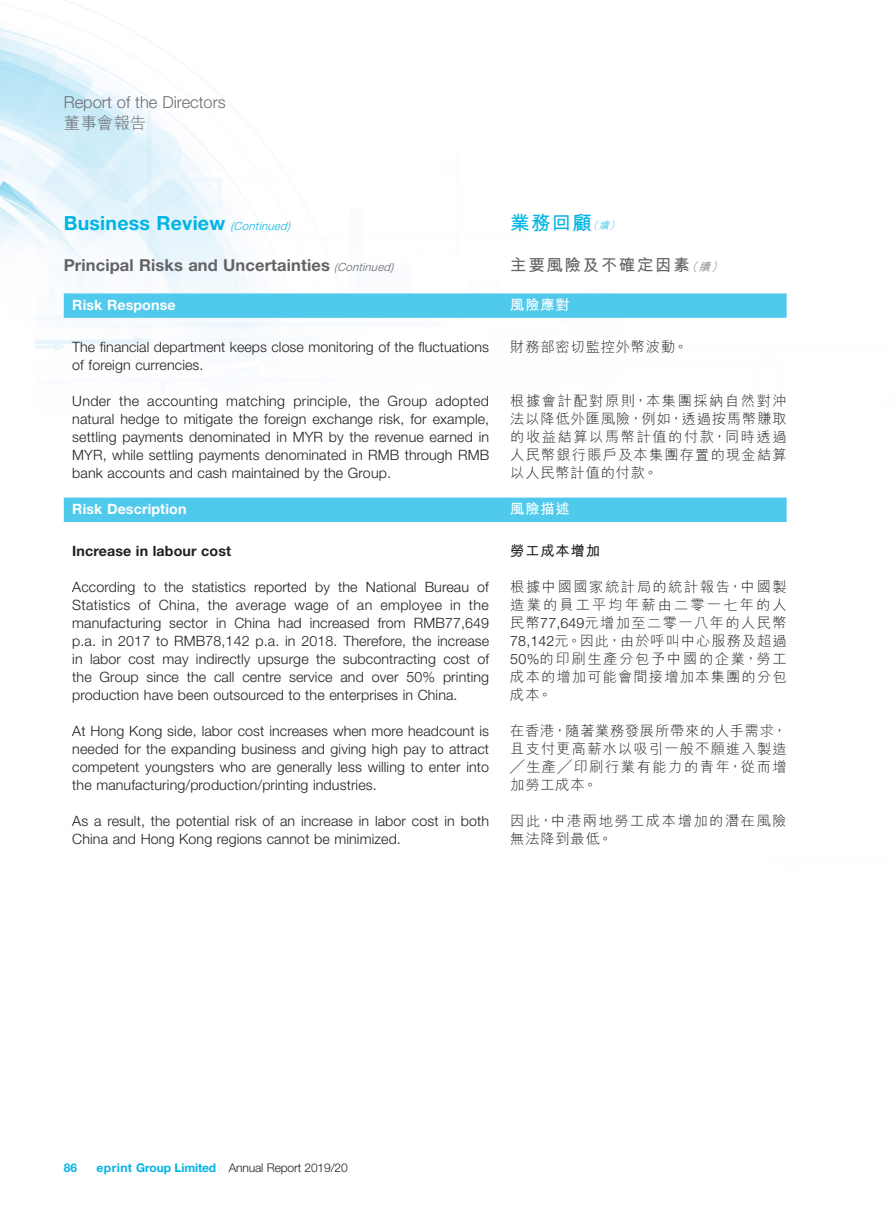
<style>
.page{position:relative;width:893px;height:1212px;background:#fff}
.page>*{position:absolute;margin:0;border:0;box-sizing:border-box;transform-origin:0 0}
.t1{font:700 19.5px "Helvetica Neue LT Std";letter-spacing:.015em;color:#00b4e3}
.t2{font:700 19.5px "M Hei HK";color:#00b4e3}
.t3{font:700 16.5px "Helvetica Neue LT Std";letter-spacing:.01em;color:#636366}
.t4{font:300 16.5px "Helvetica Neue LT Std";color:#6c6d70}
.t5{font:700 16.5px "M Hei HK";letter-spacing:.1em;color:#636366}
.t6{font:300 16.5px "M Hei HK";letter-spacing:.005em;color:#636366}
.t7{font:300 14.25px/18px "Helvetica Neue LT Std";letter-spacing:.01em;color:#231f20;text-align:justify}
.t8{font:300 14.25px/18px "M Hei HK";letter-spacing:.08em;color:#231f20;text-align:justify}
.t9{font:700 14.25px "Helvetica Neue LT Std";letter-spacing:.01em;color:#fff}
.t10{font:300 14.25px/18px "M Hei HK";letter-spacing:.11em;color:#231f20}
.t11{font:700 14.25px "Helvetica Neue LT Std";letter-spacing:.01em;color:#231f20}
.t12{font:300 14.25px "M Hei HK";letter-spacing:.06em;color:#231f20}
.t13{font:700 14.25px "M Hei HK";letter-spacing:.06em;color:#fff}
.t14{font:700 14.25px "M Hei HK";letter-spacing:.06em;color:#231f20}
.t15{font:300 12px "Helvetica Neue LT Std";letter-spacing:-.01em;color:#231f20}
.t16{font:700 12px "Helvetica Neue LT Std";color:#00b4e3}
.s1{font-weight:300;font-style:italic;font-size:11.25px}
.s2{font-weight:300;font-style:italic;font-size:9.75px}
.s3{font-family:"Helvetica Neue LT Std"}
.s4{font-weight:700;color:#00b4e3}
</style>
<div class="page">
<img style="left:0;top:0;width:291px;height:522px">
<svg style="left:64px;top:293px;width:723px;height:229px"></svg>
<p class="t4" style="left:64px;top:92px;width:164px">Report of the Directors</p>
<p class="t6" style="left:64px;top:115px;width:84px">董事會報告</p>
<h1 class="t1" style="left:64px;top:211px;width:228px">Business Review <span class="s1">(Continued)</span></h1>
<p class="t3" style="left:64px;top:255px;width:331px">Principal Risks and Uncertainties <span class="s1">(Continued)</span></p>
<h1 class="t2" style="left:510px;top:209px;width:113px">業務回顧<span class="s2">（續）</span></h1>
<p class="t5" style="left:510px;top:253px;width:216px">主要風險及不確定因素<span class="s1">（續）</span></p>
<p class="t9" style="left:72px;top:296px;width:105px">Risk Response</p>
<p class="t13" style="left:510px;top:294px;width:61px">風險應對</p>
<p class="t7" style="left:72px;top:338px;width:418px">The financial department keeps close monitoring of the fluctuations of foreign currencies.</p>
<p class="t12" style="left:510px;top:339px;width:179px">財務部密切監控外幣波動。</p>
<p class="t7" style="left:72px;top:391px;width:418px">Under the accounting matching principle, the Group adopted natural hedge to mitigate the foreign exchange risk, for example, settling payments denominated in MYR by the revenue earned in MYR, while settling payments denominated in RMB through RMB bank accounts and cash maintained by the Group.</p>
<p class="t8" style="left:510px;top:391px;width:278px">根據會計配對原則，本集團採納自然對沖法以降低外匯風險，例如，透過按馬幣賺取的收益結算以馬幣計值的付款，同時透過人民幣銀行賬戶及本集團存置的現金結算以人民幣計值的付款。</p>
<p class="t9" style="left:72px;top:500px;width:116px">Risk Description</p>
<p class="t13" style="left:510px;top:498px;width:61px">風險描述</p>
<p class="t11" style="left:72px;top:542px;width:160px">Increase in labour cost</p>
<p class="t14" style="left:510px;top:540px;width:91px">勞工成本增加</p>
<p class="t7" style="left:72px;top:578px;width:418px">According to the statistics reported by the National Bureau of Statistics of China, the average wage of an employee in the manufacturing sector in China had increased from RMB77,649 p.a. in 2017 to RMB78,142 p.a. in 2018. Therefore, the increase in labor cost may indirectly upsurge the subcontracting cost of the Group since the call centre service and over 50% printing production have been outsourced to the enterprises in China.</p>
<p class="t8" style="left:510px;top:577px;width:278px">根據中國國家統計局的統計報告，中國製造業的員工平均年薪由二零一七年的人民幣<span class="s3">77,649</span>元增加至二零一八年的人民幣<span class="s3">78,142</span>元。因此，由於呼叫中心服務及超過<span class="s3">50%</span>的印刷生產分包予中國的企業，勞工成本的增加可能會間接增加本集團的分包成本。</p>
<p class="t7" style="left:72px;top:721px;width:418px">At Hong Kong side, labor cost increases when more headcount is needed for the expanding business and giving high pay to attract competent youngsters who are generally less willing to enter into the manufacturing/production/printing industries.</p>
<p class="t8" style="left:510px;top:721px;width:278px">在香港，隨著業務發展所帶來的人手需求，且支付更高薪水以吸引一般不願進入製造╱生產╱印刷行業有能力的青年，從而增加勞工成本。</p>
<p class="t7" style="left:72px;top:811px;width:418px">As a result, the potential risk of an increase in labor cost in both<br>China and Hong Kong regions cannot be minimized.</p>
<p class="t10" style="left:510px;top:811px;width:278px">因此，中港兩地勞工成本增加的潛在風險無法降到最低。</p>
<p class="t16" style="left:64px;top:1160px;width:15px">86</p>
<p class="t15" style="left:97px;top:1161px;width:253px"><span class="s4">eprint Group Limited</span> Annual Report 2019/20</p>
</div>
